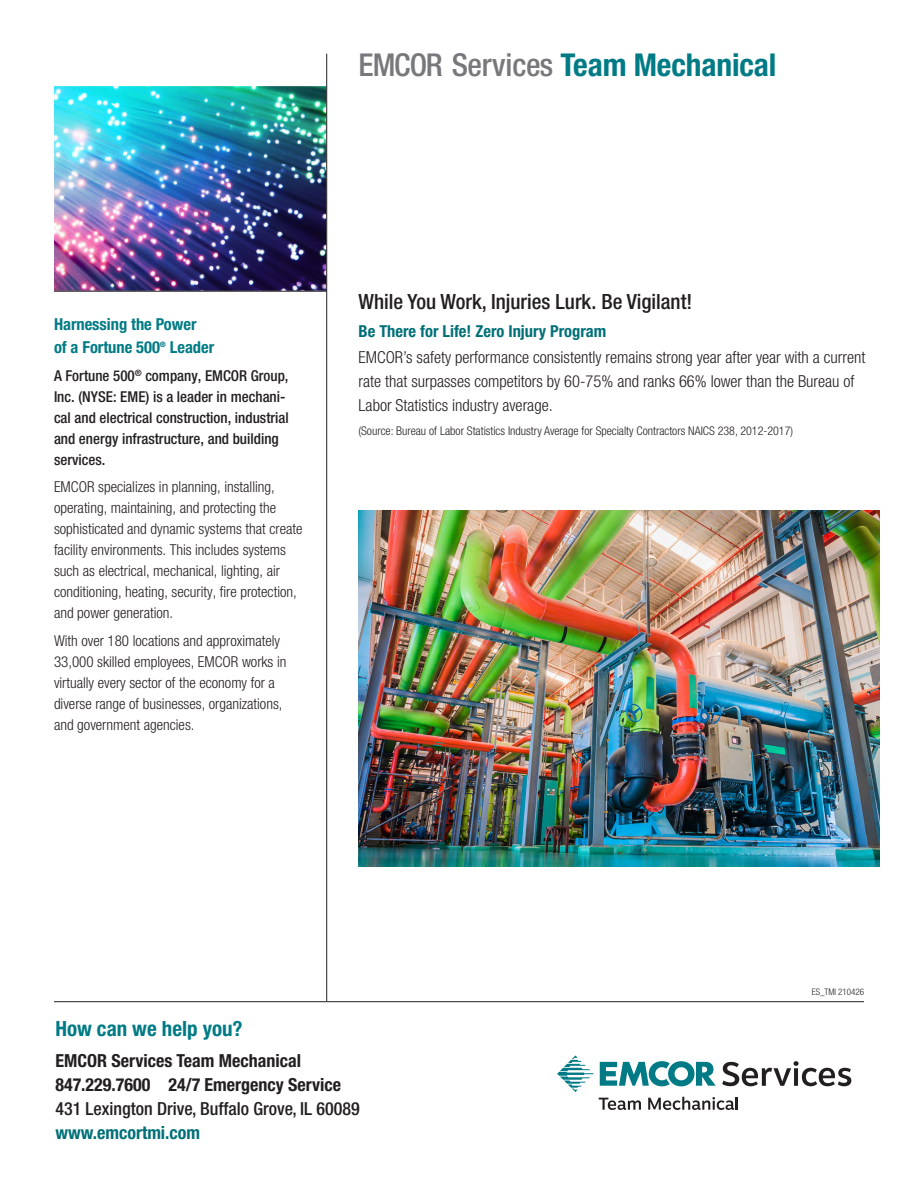
<style>
.page{position:relative;width:918px;height:1188px;background:#fff}
.page>*{position:absolute;margin:0;border:0;box-sizing:border-box;transform-origin:0 0}
._01_Insert_Title{font:700 condensed 31.5px "Helvetica Neue";letter-spacing:-.005em;color:#007b85}
.t1{font:500 condensed 21px "Helvetica Neue";color:#231f20}
.t2{font:700 condensed 21px "Helvetica Neue";color:#007b85}
.t3{font:700 condensed 18px "Helvetica Neue";color:#231f20}
.t4{font:500 condensed 18px "Helvetica Neue";color:#231f20}
.t5{font:700 condensed 18px "Helvetica Neue";color:#007078}
.t6{font:300 condensed 16.5px/24px "Helvetica Neue";color:#231f20}
.t7{font:700 condensed 16.5px/22.5px "Helvetica Neue";color:#007b85}
.t8{font:700 condensed 16.5px "Helvetica Neue";color:#007078}
.t9{font:300 condensed 15px/21px "Helvetica Neue";color:#231f20}
.t10{font:500 condensed 15px/21px "Helvetica Neue";color:#231f20}
.t11{font:300 condensed 12px "Helvetica Neue";color:#231f20}
._04_body_copy{font:300 condensed 9px "Helvetica Neue";letter-spacing:-.005em;color:#231f20}
.s1{font-weight:500;color:#76787b}
</style>
<div class="page">
<img style="left:54px;top:86px;width:272px;height:205px">
<hr style="left:54px;top:1001px;width:810px;height:1px;background:#231f20">
<hr style="left:54px;top:291px;width:273px;height:1px;background:#231f20">
<hr style="left:326px;top:54px;width:1px;height:947px;background:#231f20">
<img style="left:359px;top:511px;width:520px;height:355px">
<svg style="left:722px;top:1061px;width:129px;height:25px"></svg>
<svg style="left:599px;top:1098px;width:42px;height:12px"></svg>
<svg style="left:648px;top:1097px;width:90px;height:13px"></svg>
<svg style="left:600px;top:1061px;width:116px;height:25px"></svg>
<svg style="left:557px;top:1055px;width:37px;height:37px"></svg>
<p class="_01_Insert_Title" style="left:359px;top:46px;width:419px"><span class="s1">EMCOR Services</span> Team Mechanical</p>
<p class="t7" style="left:54px;top:313px;width:162px">Harnessing the Power<br>of a Fortune 500<sup>®</sup> Leader</p>
<p class="t10" style="left:54px;top:365px;width:236px">A Fortune 500<sup>®</sup> company, EMCOR Group, Inc. (NYSE: EME) is a leader in mechani&shy;cal and electrical construction, industrial and energy infrastructure, and building services.</p>
<p class="t9" style="left:54px;top:476px;width:250px">EMCOR specializes in planning, installing, operating, maintaining, and protecting the sophisticated and dynamic systems that create facility environments. This includes systems such as electrical, mechanical, lighting, air conditioning, heating, security, fire protection, and power generation.</p>
<p class="t9" style="left:54px;top:630px;width:234px">With over 180 locations and approximately 33,000 skilled employees, EMCOR works in virtually every sector of the economy for a diverse range of businesses, organizations, and government agencies.</p>
<p class="t1" style="left:359px;top:289px;width:335px">While You Work, Injuries Lurk. Be Vigilant!</p>
<p class="t8" style="left:359px;top:321px;width:249px">Be There for Life! Zero Injury Program</p>
<p class="t6" style="left:359px;top:345px;width:508px">EMCOR’s safety performance consistently remains strong year after year with a current rate that surpasses competitors by 60-75% and ranks 66% lower than the Bureau of<br>Labor Statistics industry average.</p>
<p class="t11" style="left:359px;top:424px;width:436px">(Source: Bureau of Labor Statistics Industry Average for Specialty Contractors NAICS 238, 2012-2017)</p>
<p class="_04_body_copy" style="left:812px;top:987px;width:54px">ES_TMI 210426</p>
<p class="t2" style="left:55px;top:1016px;width:189px">How can we help you?</p>
<p class="t3" style="left:55px;top:1049px;width:247px">EMCOR Services Team Mechanical</p>
<p class="t3" style="left:55px;top:1073px;width:287px">847.229.7600 24/7 Emergency Service</p>
<p class="t4" style="left:55px;top:1097px;width:306px">431 Lexington Drive, Buffalo Grove, IL 60089</p>
<p class="t5" style="left:55px;top:1121px;width:146px">www.emcortmi.com</p>
</div>
